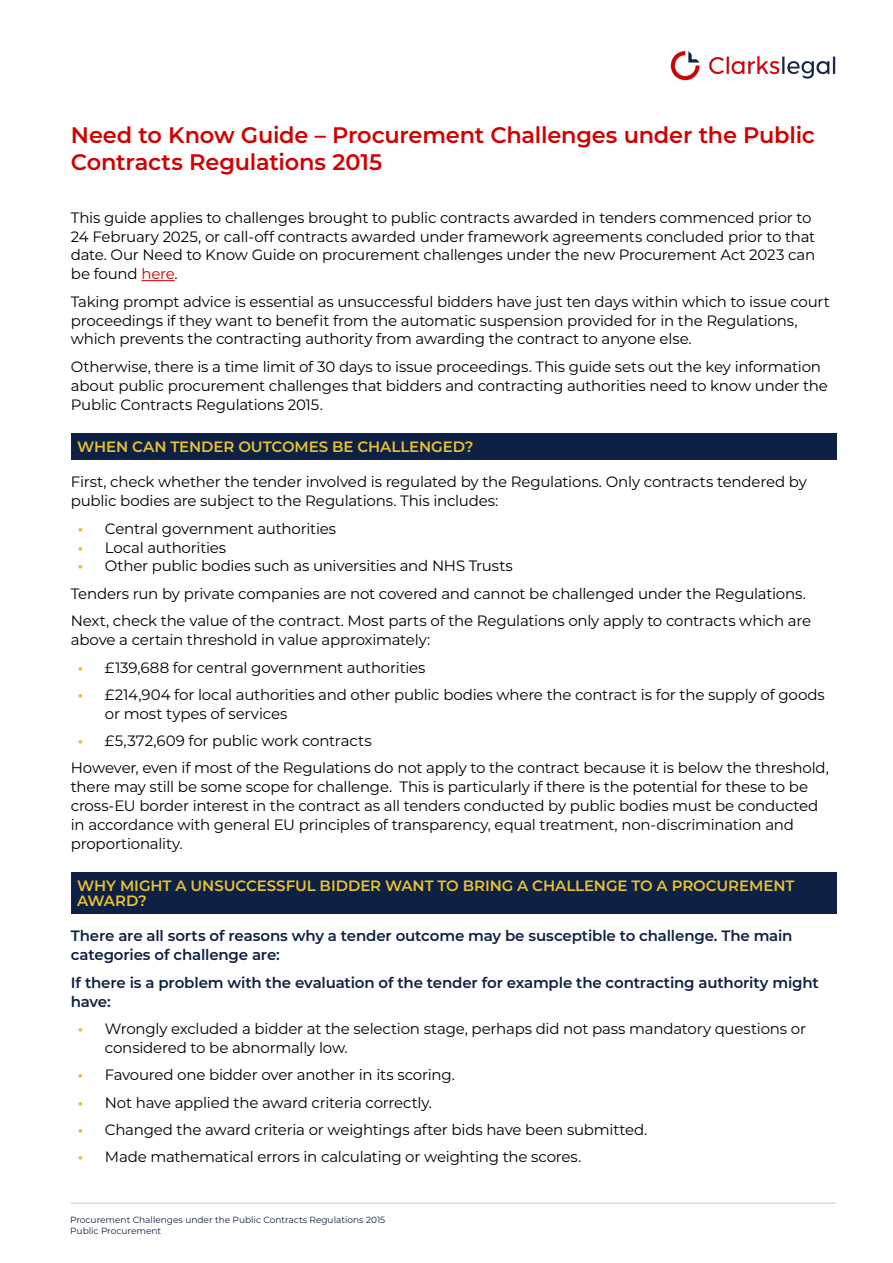
<style>
.page{position:relative;width:893px;height:1263px;background:#fff}
.page>*{position:absolute;margin:0;border:0;box-sizing:border-box;transform-origin:0 0}
.t1{font:600 22.5px/27px "Montserrat";letter-spacing:-.01em;color:#d20000}
.t2{font:15px/18.8px "Montserrat";letter-spacing:-.015em;color:#000}
.t3{font:600 15px/18.8px "Montserrat";letter-spacing:-.01em;color:#0e2044}
.t4{font:600 15px/15px "Montserrat";letter-spacing:-.005em;color:#e8c22f}
.t5{font:9px/10.8px "Montserrat";color:#0e2044}
.s1{color:#d10000}
.s2{font-weight:700;color:#e8c22f}
</style>
<div class="page">
<hr style="left:71px;top:1203px;width:765px;height:1px;background:#c3c7d0">
<hr style="left:141px;top:280px;width:34px;height:1px;background:#d10000">
<div style="left:71px;top:433px;width:765px;height:27px;background:#0e2044"></div>
<div style="left:71px;top:872px;width:765px;height:41px;background:#0e2044"></div>
<img style="left:670px;top:51px;width:166px;height:30px">
<h1 class="t1" style="left:71px;top:121px;width:746px">Need to Know Guide – Procurement Challenges under the Public<br>Contracts Regulations 2015</h1>
<p class="t2" style="left:71px;top:208px;width:746px">This guide applies to challenges brought to public contracts awarded in tenders commenced prior to 24 February 2025, or call-off contracts awarded under framework agreements concluded prior to that date. Our Need to Know Guide on procurement challenges under the new Procurement Act 2023 can be found <span class="s1">here</span>.</p>
<p class="t2" style="left:71px;top:292px;width:760px">Taking prompt advice is essential as unsuccessful bidders have just ten days within which to issue court proceedings if they want to benefit from the automatic suspension provided for in the Regulations, which prevents the contracting authority from awarding the contract to anyone else.</p>
<p class="t2" style="left:71px;top:357px;width:759px">Otherwise, there is a time limit of 30 days to issue proceedings. This guide sets out the key information about public procurement challenges that bidders and contracting authorities need to know under the<br>Public Contracts Regulations 2015.</p>
<p class="t4" style="left:77px;top:438px;width:398px">WHEN CAN TENDER OUTCOMES BE CHALLENGED?</p>
<p class="t2" style="left:71px;top:472px;width:737px">First, check whether the tender involved is regulated by the Regulations. Only contracts tendered by public bodies are subject to the Regulations. This includes:</p>
<p class="t2" style="left:78px;top:519px;width:260px"><span class="s2">•</span> Central government authorities</p>
<p class="t2" style="left:78px;top:537px;width:150px"><span class="s2">•</span> Local authorities</p>
<p class="t2" style="left:71px;top:552px;width:742px;line-height:27.5px;text-indent:7px"><span class="s2">•</span> Other public bodies such as universities and NHS Trusts<br>Tenders run by private companies are not covered and cannot be challenged under the Regulations.<br>Next, check the value of the contract. Most parts of the Regulations only apply to contracts which are</p>
<p class="t2" style="left:71px;top:630px;width:361px">above a certain threshold in value approximately:</p>
<p class="t2" style="left:78px;top:658px;width:349px"><span class="s2">•</span> £139,688 for central government authorities</p>
<p class="t2" style="left:105px;top:685px;width:721px;text-indent:-27px"><span class="s2">•</span> £214,904 for local authorities and other public bodies where the contract is for the supply of goods or most types of services</p>
<p class="t2" style="left:71px;top:727px;width:760px;line-height:27.3px;text-indent:7px"><span class="s2">•</span> £5,372,609 for public work contracts<br>However, even if most of the Regulations do not apply to the contract because it is below the threshold,</p>
<p class="t2" style="left:71px;top:777px;width:749px">there may still be some scope for challenge. This is particularly if there is the potential for these to be cross-EU border interest in the contract as all tenders conducted by public bodies must be conducted in accordance with general EU principles of transparency, equal treatment, non-discrimination and proportionality.</p>
<p class="t4" style="left:77px;top:877px;width:719px">WHY MIGHT A UNSUCCESSFUL BIDDER WANT TO BRING A CHALLENGE TO A PROCUREMENT<br>AWARD?</p>
<p class="t3" style="left:71px;top:926px;width:723px">There are all sorts of reasons why a tender outcome may be susceptible to challenge. The main categories of challenge are:</p>
<p class="t3" style="left:71px;top:972px;width:749px">If there is a problem with the evaluation of the tender for example the contracting authority might have:</p>
<p class="t2" style="left:105px;top:1019px;width:703px;text-indent:-27px"><span class="s2">•</span> Wrongly excluded a bidder at the selection stage, perhaps did not pass mandatory questions or considered to be abnormally low.</p>
<p class="t2" style="left:78px;top:1065px;width:378px"><span class="s2">•</span> Favoured one bidder over another in its scoring.</p>
<p class="t2" style="left:78px;top:1092px;width:356px"><span class="s2">•</span> Not have applied the award criteria correctly.</p>
<p class="t2" style="left:78px;top:1119px;width:571px"><span class="s2">•</span> Changed the award criteria or weightings after bids have been submitted.</p>
<p class="t2" style="left:78px;top:1147px;width:505px"><span class="s2">•</span> Made mathematical errors in calculating or weighting the scores.</p>
<p class="t5" style="left:70px;top:1214px;width:317px">Procurement Challenges under the Public Contracts Regulations 2015<br>Public Procurement</p>
</div>
